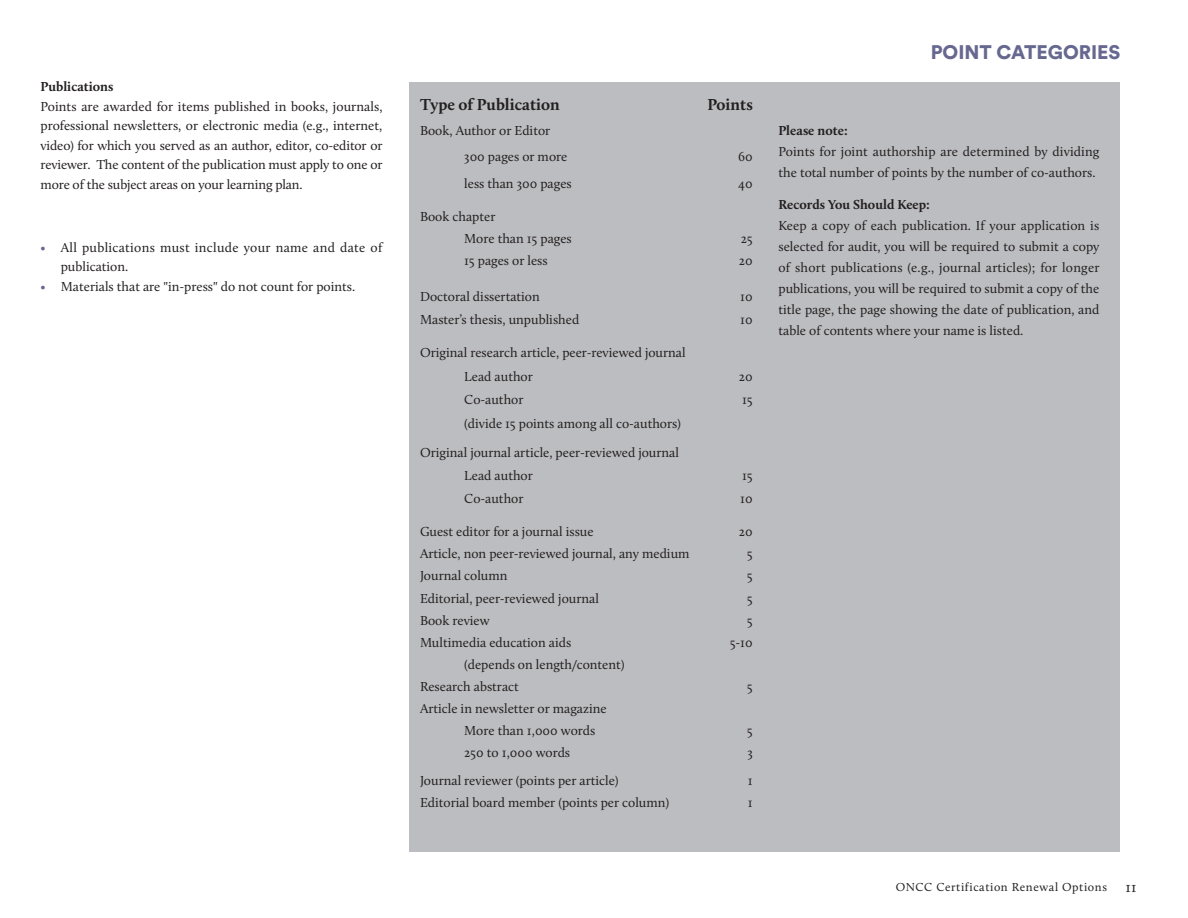
<style>
.page{position:relative;width:1188px;height:918px;background:#fff}
.page>*{position:absolute;margin:0;border:0;box-sizing:border-box;transform-origin:0 0}
.t1{font:900 19.5px "Circular Std";color:#676890}
.t2{font:700 16.5px "Calluna";color:#231f20}
.t3{font:13.5px/21px "Calluna";color:#231f20;text-align:justify}
.t4{font:13.5px/19.5px "Calluna";letter-spacing:.02em;color:#231f20}
.t5{font:700 13.5px "Calluna";color:#231f20}
.t6{font:12px "Calluna";letter-spacing:.05em;color:#231f20}
.s1{color:#676890}
.s2{font-size:15px}
</style>
<div class="page">
<div style="left:410px;top:83px;width:710px;height:769px;background:#bcbdc0"></div>
<p class="t5" style="left:40px;top:78px;width:75px">Publications</p>
<p class="t3" style="left:40px;top:96px;width:344px;line-height:19.5px">Points are awarded for items published in books, journals, professional newsletters, or electronic media (e.g., internet, video) for which you served as an author, editor, co-editor or reviewer. The content of the publication must apply to one or more of the subject areas on your learning plan.</p>
<p class="t4" style="left:61px;top:237px;width:323px;text-indent:-20px"><span class="s1">•</span> All publications must include your name and date of publication.</p>
<p class="t3" style="left:40px;top:275px;width:316px"><span class="s1">•</span> Materials that are "in-press" do not count for points.</p>
<p class="t2" style="left:420px;top:95px;width:141px">Type of Publication</p>
<p class="t2" style="left:707px;top:95px;width:47px">Points</p>
<p class="t3" style="left:420px;top:120px;width:132px">Book, Author or Editor</p>
<p class="t3" style="left:464px;top:145px;width:105px">300 pages or more</p>
<p class="t3" style="left:738px;top:145px;width:16px">60</p>
<p class="t3" style="left:464px;top:173px;width:109px">less than 300 pages</p>
<p class="t3" style="left:738px;top:173px;width:16px">40</p>
<p class="t3" style="left:420px;top:205px;width:77px">Book chapter</p>
<p class="t3" style="left:464px;top:228px;width:109px">More than 15 pages</p>
<p class="t3" style="left:741px;top:228px;width:13px">25</p>
<p class="t3" style="left:464px;top:250px;width:85px">15 pages or less</p>
<p class="t3" style="left:739px;top:250px;width:15px">20</p>
<p class="t3" style="left:420px;top:286px;width:121px">Doctoral dissertation</p>
<p class="t3" style="left:740px;top:286px;width:14px">10</p>
<p class="t3" style="left:420px;top:308px;width:161px">Master’s thesis, unpublished</p>
<p class="t3" style="left:740px;top:308px;width:14px">10</p>
<p class="t3" style="left:420px;top:342px;width:267px">Original research article, peer-reviewed journal</p>
<p class="t3" style="left:464px;top:366px;width:70px">Lead author</p>
<p class="t3" style="left:739px;top:366px;width:15px">20</p>
<p class="t3" style="left:464px;top:389px;width:61px">Co-author</p>
<p class="t3" style="left:742px;top:389px;width:12px">15</p>
<p class="t3" style="left:464px;top:412px;width:218px">(divide 15 points among all co-authors)</p>
<p class="t3" style="left:420px;top:442px;width:261px">Original journal article, peer-reviewed journal</p>
<p class="t3" style="left:464px;top:464px;width:70px">Lead author</p>
<p class="t3" style="left:742px;top:464px;width:12px">15</p>
<p class="t3" style="left:464px;top:488px;width:61px">Co-author</p>
<p class="t3" style="left:740px;top:488px;width:14px">10</p>
<p class="t3" style="left:420px;top:521px;width:175px">Guest editor for a journal issue</p>
<p class="t3" style="left:739px;top:521px;width:15px">20</p>
<p class="t3" style="left:420px;top:543px;width:271px">Article, non peer-reviewed journal, any medium</p>
<p class="t3" style="left:747px;top:543px;width:7px">5</p>
<p class="t3" style="left:420px;top:565px;width:89px">Journal column</p>
<p class="t3" style="left:747px;top:565px;width:7px">5</p>
<p class="t3" style="left:420px;top:587px;width:180px">Editorial, peer-reviewed journal</p>
<p class="t3" style="left:747px;top:587px;width:7px">5</p>
<p class="t3" style="left:420px;top:610px;width:71px">Book review</p>
<p class="t3" style="left:747px;top:610px;width:7px">5</p>
<p class="t3" style="left:420px;top:632px;width:153px">Multimedia education aids</p>
<p class="t3" style="left:730px;top:632px;width:24px">5-10</p>
<p class="t3" style="left:464px;top:654px;width:162px">(depends on length/content)</p>
<p class="t3" style="left:420px;top:676px;width:100px">Research abstract</p>
<p class="t3" style="left:747px;top:676px;width:7px">5</p>
<p class="t3" style="left:420px;top:698px;width:188px">Article in newsletter or magazine</p>
<p class="t3" style="left:464px;top:720px;width:133px">More than 1,000 words</p>
<p class="t3" style="left:747px;top:720px;width:7px">5</p>
<p class="t3" style="left:464px;top:742px;width:107px">250 to 1,000 words</p>
<p class="t3" style="left:747px;top:742px;width:7px">3</p>
<p class="t3" style="left:420px;top:770px;width:200px">Journal reviewer (points per article)</p>
<p class="t3" style="left:748px;top:770px;width:6px">1</p>
<p class="t3" style="left:420px;top:792px;width:251px">Editorial board member (points per column)</p>
<p class="t3" style="left:748px;top:792px;width:6px">1</p>
<p class="t1" style="left:931px;top:39px;width:191px">POINT CATEGORIES</p>
<p class="t5" style="left:778px;top:122px;width:71px">Please note:</p>
<p class="t3" style="left:778px;top:140px;width:322px">Points for joint authorship are determined by dividing the total number of points by the number of co-authors.</p>
<p class="t5" style="left:778px;top:196px;width:153px">Records You Should Keep:</p>
<p class="t3" style="left:778px;top:215px;width:322px">Keep a copy of each publication. If your application is selected for audit, you will be required to submit a copy of short publications (e.g., journal articles); for longer publications, you will be required to submit a copy of the title page, the page showing the date of publication, and table of contents where your name is listed.</p>
<p class="t6" style="left:896px;top:880px;width:242px">ONCC Certification Renewal Options <span class="s2">11</span></p>
</div>
